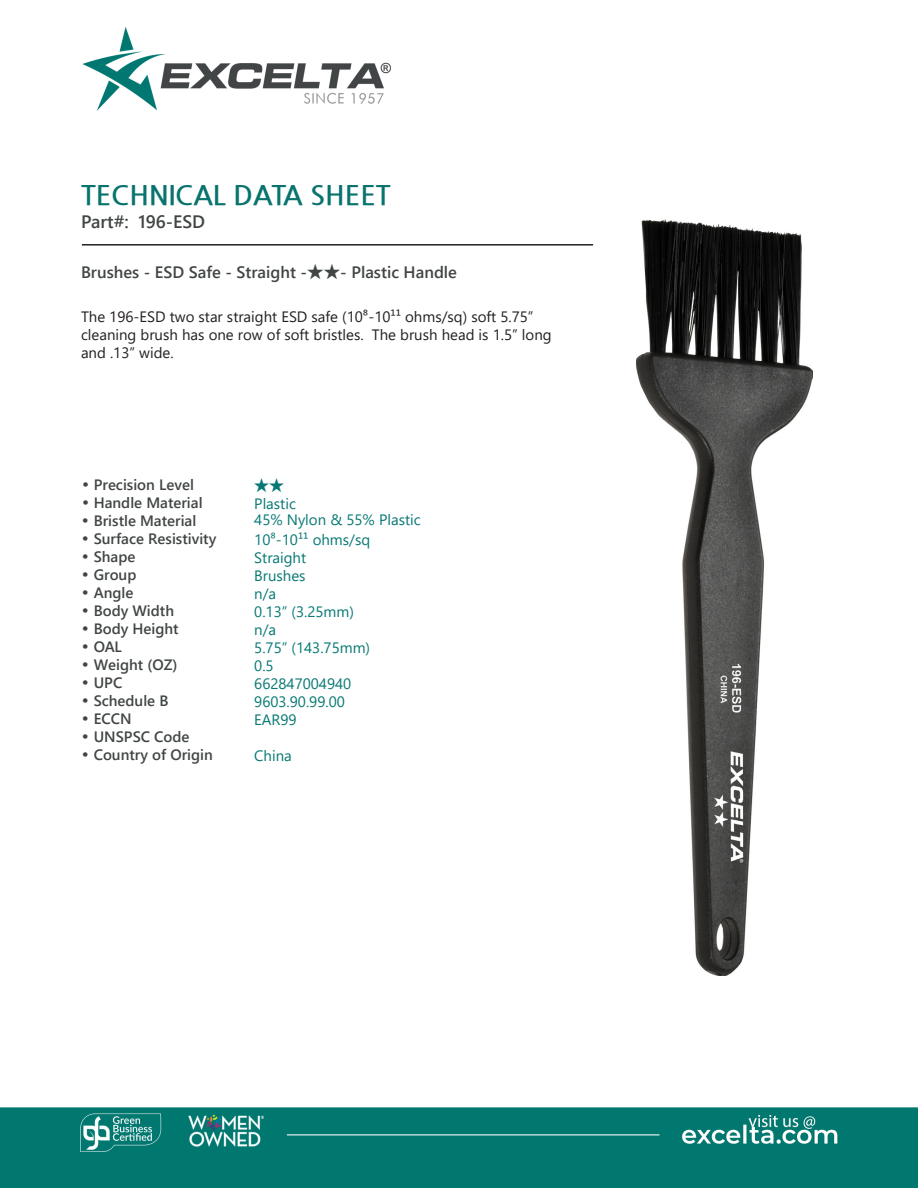
<style>
.page{position:relative;width:918px;height:1188px;background:#fff}
.page>*{position:absolute;margin:0;border:0;box-sizing:border-box;transform-origin:0 0}
.t1{font:700 27px "Nanum Gothic";color:#08746d}
.t2{font:700 18px "Yu Gothic UI";color:#414546}
.t3{font:700 16.5px "Yu Gothic UI";color:#414546}
.CT_s_CTM{font:700 15px "Yu Gothic UI";color:#414546}
.CT_s_CTM-2{font:15px/18px "Yu Gothic UI";color:#077874}
.t4{font:15px/18px "Yu Gothic UI";color:#231f20}
.s1{font-family:"Century Gothic";font-weight:400}
</style>
<div class="page">
<img style="left:0;top:27px;width:918px;height:1161px">
<hr style="left:82px;top:244px;width:511px;height:2px;background:#231f20">
<img style="left:636px;top:220px;width:177px;height:756px">
<p class="t1" style="left:81px;top:182px;width:311px">TECHNICAL DATA SHEET</p>
<p class="t2" style="left:81px;top:212px;width:126px">Part#: 196-ESD</p>
<p class="t3" style="left:81px;top:262px;width:378px">Brushes - ESD Safe - Straight -★★- Plastic Handle</p>
<p class="t4" style="left:81px;top:306px;width:472px">The 196-ESD two star straight ESD safe (10⁸-10¹¹ ohms/sq) soft 5.75” cleaning brush has one row of soft bristles. The brush head is 1.5” long and .13” wide.</p>
<p class="CT_s_CTM" style="left:81px;top:476px;width:114px"><span class="s1">•</span> Precision Level</p>
<p class="CT_s_CTM" style="left:81px;top:494px;width:123px"><span class="s1">•</span> Handle Material</p>
<p class="CT_s_CTM" style="left:81px;top:512px;width:117px"><span class="s1">•</span> Bristle Material</p>
<p class="CT_s_CTM" style="left:81px;top:530px;width:137px"><span class="s1">•</span> Surface Resistivity</p>
<p class="CT_s_CTM" style="left:81px;top:548px;width:56px"><span class="s1">•</span> Shape</p>
<p class="CT_s_CTM" style="left:81px;top:566px;width:57px"><span class="s1">•</span> Group</p>
<p class="CT_s_CTM" style="left:81px;top:584px;width:54px"><span class="s1">•</span> Angle</p>
<p class="CT_s_CTM" style="left:81px;top:602px;width:95px"><span class="s1">•</span> Body Width</p>
<p class="CT_s_CTM" style="left:81px;top:620px;width:99px"><span class="s1">•</span> Body Height</p>
<p class="CT_s_CTM" style="left:81px;top:638px;width:42px"><span class="s1">•</span> OAL</p>
<p class="CT_s_CTM" style="left:81px;top:656px;width:98px"><span class="s1">•</span> Weight (OZ)</p>
<p class="CT_s_CTM" style="left:81px;top:674px;width:43px"><span class="s1">•</span> UPC</p>
<p class="CT_s_CTM" style="left:81px;top:692px;width:89px"><span class="s1">•</span> Schedule B</p>
<p class="CT_s_CTM" style="left:81px;top:710px;width:52px"><span class="s1">•</span> ECCN</p>
<p class="CT_s_CTM" style="left:81px;top:728px;width:110px"><span class="s1">•</span> UNSPSC Code</p>
<p class="CT_s_CTM" style="left:81px;top:746px;width:133px"><span class="s1">•</span> Country of Origin</p>
<p class="CT_s_CTM-2" style="left:254px;top:474px;width:168px;line-height:17.4px">★★<br>Plastic<br>45% Nylon &amp; 55% Plastic</p>
<p class="CT_s_CTM-2" style="left:254px;top:528px;width:117px">10⁸-10¹¹ ohms/sq<br>Straight<br>Brushes<br>n/a<br>0.13” (3.25mm) n/a<br>5.75” (143.75mm)<br>0.5<br>662847004940<br>9603.90.99.00<br>EAR99</p>
<p class="CT_s_CTM-2" style="left:254px;top:744px;width:39px">China</p>
</div>
